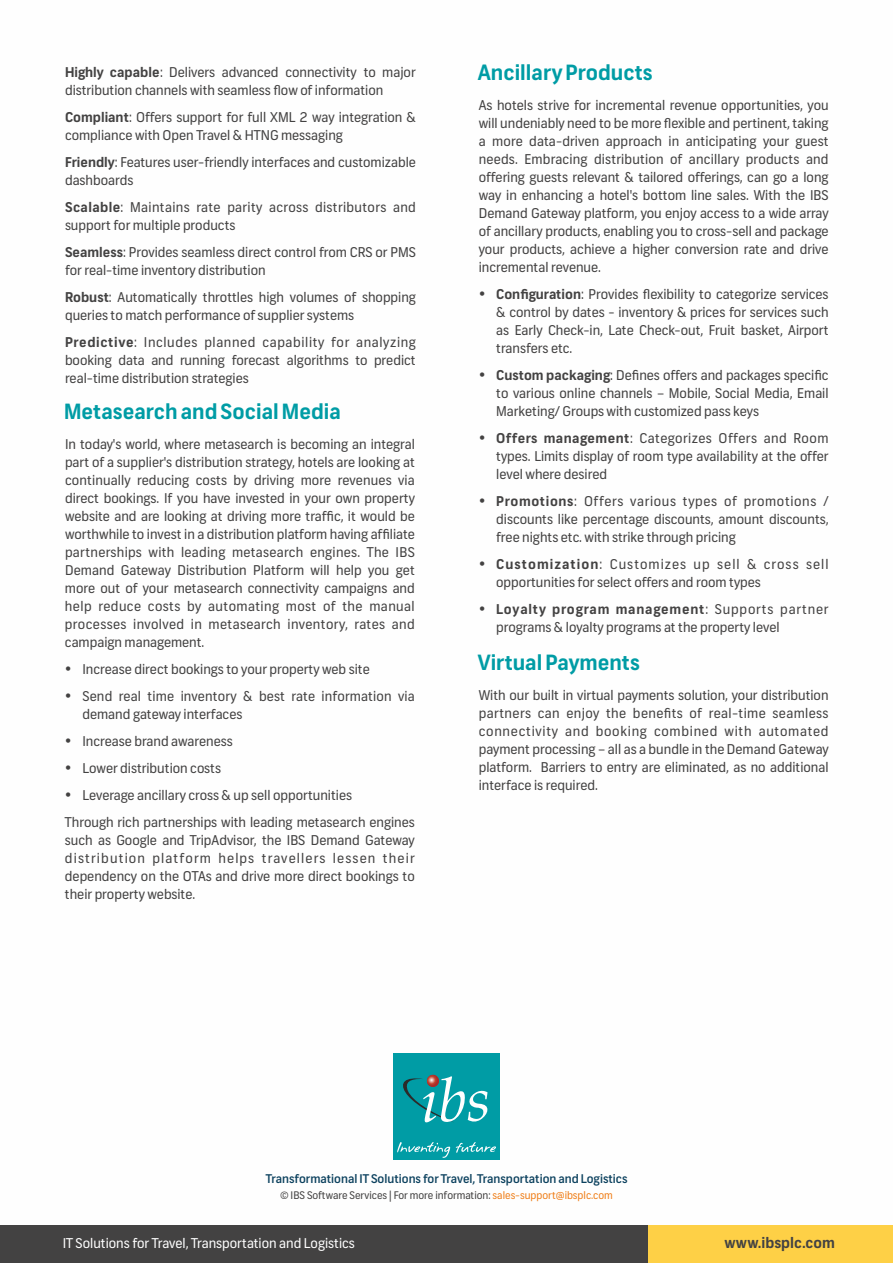
<style>
.page{position:relative;width:893px;height:1263px;background:#fff}
.page>*{position:absolute;margin:0;border:0;box-sizing:border-box;transform-origin:0 0}
.t1{font:700 21px "Frank";color:#009ca5}
.t2{font:700 14.7px "Frank";color:#434242}
.t3{font:13.5px/18px "Frank";color:#434242;text-align:justify}
.t4{font:13.5px/18px "Frank";letter-spacing:.025em;color:#434242}
.t5{font:13.5px "Frank";color:#fefefe}
.t6{font:500 12px "Frank";color:#0c415e}
.t7{font:10.5px "Frank";color:#434242}
.s1{font-weight:700}
.s2{color:#ef7f1a}
</style>
<div class="page">
<div style="left:393px;top:1054px;width:107px;height:106px;background:#009ca5"></div>
<svg style="left:397px;top:1142px;width:53px;height:16px"></svg>
<svg style="left:456px;top:1142px;width:40px;height:11px"></svg>
<svg style="left:403px;top:1074px;width:85px;height:49px"></svg>
<div style="left:0;top:1225px;width:648px;height:38px;background:#434242"></div>
<div style="left:648px;top:1225px;width:245px;height:38px;background:#fed046"></div>
<p class="t3" style="left:65px;top:65px;width:352px"><span class="s1">Highly capable</span>: Delivers advanced connectivity to major distribution channels with seamless flow of information</p>
<p class="t3" style="left:65px;top:110px;width:352px"><span class="s1">Compliant</span>: Offers support for full XML 2 way integration &amp; compliance with Open Travel &amp; HTNG messaging</p>
<p class="t3" style="left:65px;top:155px;width:353px"><span class="s1">Friendly</span>: Features user-friendly interfaces and customizable dashboards</p>
<p class="t4" style="left:65px;top:200px;width:352px"><span class="s1">Scalable</span>: Maintains rate parity across distributors and support for multiple products</p>
<p class="t3" style="left:65px;top:245px;width:352px"><span class="s1">Seamless</span>: Provides seamless direct control from CRS or PMS for real-time inventory distribution</p>
<p class="t3" style="left:65px;top:290px;width:352px"><span class="s1">Robust</span>: Automatically throttles high volumes of shopping queries to match performance of supplier systems</p>
<p class="t3" style="left:65px;top:335px;width:352px"><span class="s1">Predictive</span>: Includes planned capability for analyzing booking data and running forecast algorithms to predict real-time distribution strategies</p>
<h1 class="t1" style="left:64px;top:403px;width:278px">Metasearch and Social Media</h1>
<p class="t3" style="left:65px;top:436px;width:351px">In today's world, where metasearch is becoming an integral part of a supplier's distribution strategy, hotels are looking at continually reducing costs by driving more revenues via direct bookings. If you have invested in your own property website and are looking at driving more traffic, it would be worthwhile to invest in a distribution platform having affiliate partnerships with leading metasearch engines. The IBS Demand Gateway Distribution Platform will help you get more out of your metasearch connectivity campaigns and help reduce costs by automating most of the manual processes involved in metasearch inventory, rates and campaign management.</p>
<p class="t3" style="left:82px;top:657px;width:334px;line-height:27px">Increase direct bookings to your property web site<br>Send real time inventory &amp; best rate information via</p>
<p class="t3" style="left:82px;top:706px;width:161px">demand gateway interfaces</p>
<p class="t3" style="left:82px;top:733px;width:152px">Increase brand awareness</p>
<p class="t3" style="left:82px;top:760px;width:140px">Lower distribution costs</p>
<p class="t3" style="left:82px;top:787px;width:271px">Leverage ancillary cross &amp; up sell opportunities</p>
<p class="t3" style="left:65px;top:814px;width:351px">Through rich partnerships with leading metasearch engines</p>
<p class="t3" style="left:65px;top:832px;width:351px">such as Google and TripAdvisor, the IBS Demand Gateway distribution platform helps travellers lessen their dependency on the OTAs and drive more direct bookings to their property website.</p>
<h1 class="t1" style="left:478px;top:64px;width:176px">Ancillary Products</h1>
<p class="t3" style="left:479px;top:97px;width:351px">As hotels strive for incremental revenue opportunities, you will undeniably need to be more flexible and pertinent, taking a more data-driven approach in anticipating your guest needs. Embracing distribution of ancillary products and offering guests relevant &amp; tailored offerings, can go a long way in enhancing a hotel's bottom line sales. With the IBS Demand Gateway platform, you enjoy access to a wide array of ancillary products, enabling you to cross-sell and package your products, achieve a higher conversion rate and drive incremental revenue.</p>
<p class="t3" style="left:496px;top:286px;width:334px"><span class="s1">Configuration</span>: Provides flexibility to categorize services &amp; control by dates - inventory &amp; prices for services such as Early Check-in, Late Check-out, Fruit basket, Airport transfers etc.</p>
<p class="t3" style="left:496px;top:367px;width:334px"><span class="s1">Custom packaging</span>: Defines offers and packages specific to various online channels – Mobile, Social Media, Email Marketing/ Groups with customized pass keys</p>
<p class="t3" style="left:496px;top:430px;width:334px"><span class="s1">Offers management</span>: Categorizes Offers and Room types. Limits display of room type availability at the offer level where desired</p>
<p class="t3" style="left:496px;top:493px;width:334px"><span class="s1">Promotions</span>: Offers various types of promotions / discounts like percentage discounts, amount discounts, free nights etc. with strike through pricing</p>
<p class="t3" style="left:496px;top:556px;width:334px"><span class="s1">Customization</span>: Customizes up sell &amp; cross sell opportunities for select offers and room types</p>
<p class="t3" style="left:496px;top:601px;width:334px"><span class="s1">Loyalty program management</span>: Supports partner programs &amp; loyalty programs at the property level</p>
<h1 class="t1" style="left:478px;top:654px;width:164px">Virtual Payments</h1>
<p class="t3" style="left:479px;top:688px;width:351px">With our built in virtual payments solution, your distribution partners can enjoy the benefits of real-time seamless connectivity and booking combined with automated payment processing – all as a bundle in the Demand Gateway platform. Barriers to entry are eliminated, as no additional interface is required.</p>
<p class="t6" style="left:266px;top:1174px;width:363px">Transformational IT Solutions for Travel, Transportation and Logistics</p>
<p class="t7" style="left:281px;top:1191px;width:334px">© IBS Software Services | For more information: <span class="s2">sales-support@ibsplc.com</span></p>
<p class="t5" style="left:63px;top:1237px;width:294px">IT Solutions for Travel, Transportation and Logistics</p>
<p class="t2" style="left:724px;top:1237px;width:112px">www.ibsplc.com</p>
</div>
